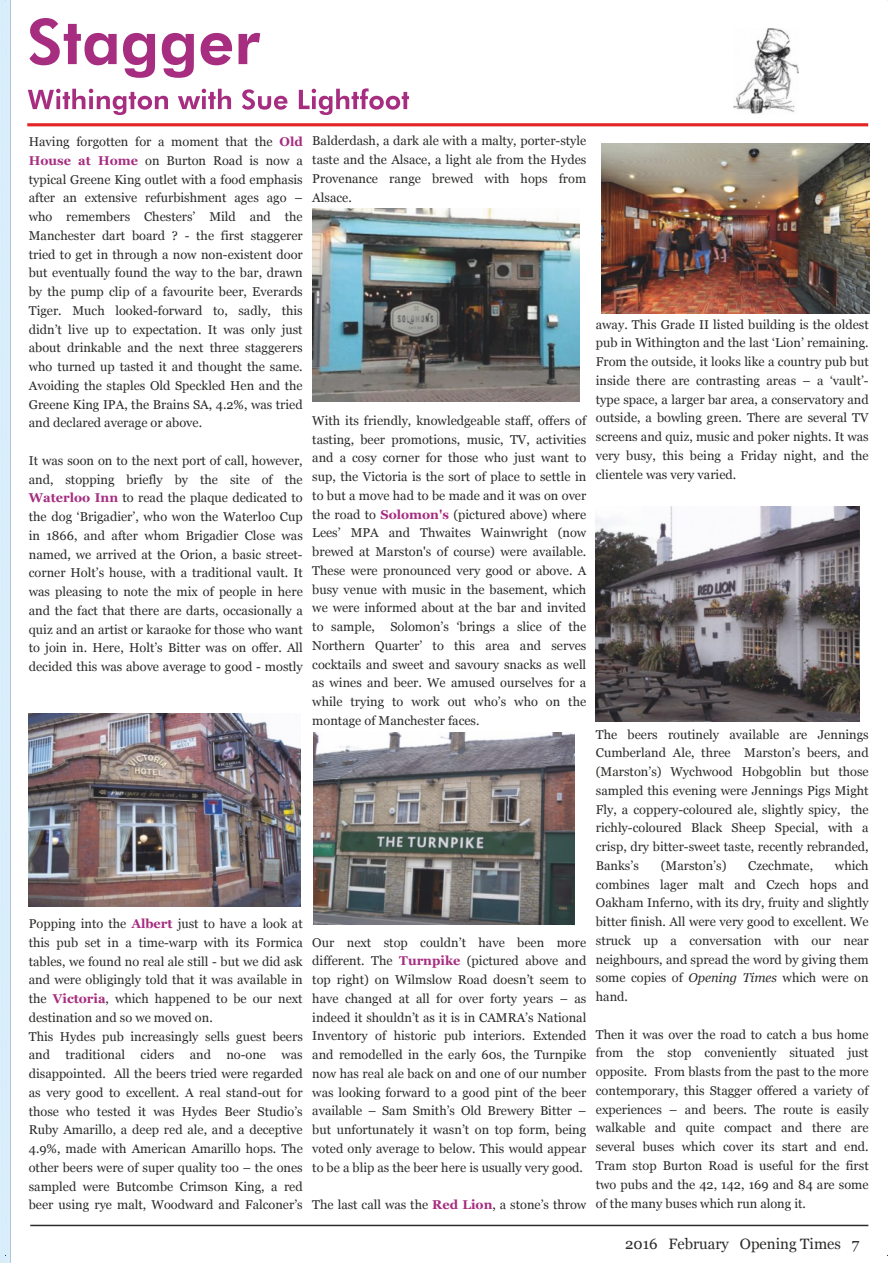
<style>
.page{position:relative;width:893px;height:1263px;background:#fff}
.page>*{position:absolute;margin:0;border:0;box-sizing:border-box;transform-origin:0 0}
.t1{font:15px "Georgia";color:#2c2b2a}
.t2{font:12.75px/18.8px "Georgia";color:#2c2b2a;text-align:justify}
.t3{font:12.75px "Georgia";color:#000}
.s1{font-weight:700;color:#a62d80}
.s2{font-style:italic}
</style>
<div class="page">
<svg style="left:29px;top:18px;width:88px;height:47px"></svg>
<svg style="left:123px;top:33px;width:32px;height:45px"></svg>
<svg style="left:162px;top:33px;width:32px;height:45px"></svg>
<svg style="left:201px;top:33px;width:31px;height:32px"></svg>
<svg style="left:239px;top:33px;width:21px;height:31px"></svg>
<svg style="left:28px;top:89px;width:140px;height:26px"></svg>
<svg style="left:178px;top:89px;width:53px;height:20px"></svg>
<svg style="left:242px;top:89px;width:45px;height:21px"></svg>
<svg style="left:299px;top:88px;width:110px;height:27px"></svg>
<hr style="left:27px;top:123px;width:841px;height:3px;background:#e42527">
<img style="left:29px;top:714px;width:272px;height:192px">
<img style="left:312px;top:209px;width:268px;height:193px">
<img style="left:314px;top:733px;width:260px;height:191px">
<img style="left:601px;top:143px;width:268px;height:170px">
<img style="left:595px;top:507px;width:265px;height:214px">
<hr style="left:30px;top:1225px;width:838px;height:1px;background:#2c2b2a">
<img style="left:733px;top:28px;width:65px;height:86px">
<p class="t2" style="left:29px;top:133px;width:276px">Having forgotten for a moment that the <span class="s1">Old House at Home</span> on Burton Road is now a typical Greene King outlet with a food emphasis after an extensive refurbishment ages ago – who remembers Chesters’ Mild and the Manchester dart board ? - the first staggerer tried to get in through a now non-existent door but eventually found the way to the bar, drawn by the pump clip of a favourite beer, Everards Tiger. Much looked-forward to, sadly, this didn’t live up to expectation. It was only just about drinkable and the next three staggerers who turned up tasted it and thought the same.<br>Avoiding the staples Old Speckled Hen and the Greene King IPA, the Brains SA, 4.2%, was tried and declared average or above.</p>
<p class="t2" style="left:29px;top:452px;width:276px">It was soon on to the next port of call, however, and, stopping briefly by the site of the <span class="s1">Waterloo Inn</span> to read the plaque dedicated to the dog ‘Brigadier’, who won the Waterloo Cup in 1866, and after whom Brigadier Close was named, we arrived at the Orion, a basic street&shy;corner Holt’s house, with a traditional vault. It was pleasing to note the mix of people in here and the fact that there are darts, occasionally a quiz and an artist or karaoke for those who want to join in. Here, Holt’s Bitter was on offer. All decided this was above average to good - mostly</p>
<p class="t2" style="left:29px;top:915px;width:276px;text-align:left">Popping into the <span class="s1">Albert</span> just to have a look at this pub set in a time-warp with its Formica tables, we found no real ale still - but we did ask and were obligingly told that it was available in the <span class="s1">Victoria</span>, which happened to be our next destination and so we moved on.<br>This Hydes pub increasingly sells guest beers and traditional ciders and no-one was disappointed. All the beers tried were regarded as very good to excellent. A real stand-out for those who tested it was Hydes Beer Studio’s Ruby Amarillo, a deep red ale, and a deceptive 4.9%, made with American Amarillo hops. The other beers were of super quality too – the ones sampled were Butcombe Crimson King, a red beer using rye malt, Woodward and Falconer’s</p>
<p class="t2" style="left:312px;top:133px;width:275px">Balderdash, a dark ale with a malty, porter-style taste and the Alsace, a light ale from the Hydes Provenance range brewed with hops from Alsace.</p>
<p class="t2" style="left:312px;top:412px;width:276px">With its friendly, knowledgeable staff, offers of tasting, beer promotions, music, TV, activities and a cosy corner for those who just want to sup, the Victoria is the sort of place to settle in to but a move had to be made and it was on over the road to <span class="s1">Solomon's</span> (pictured above) where Lees’ MPA and Thwaites Wainwright (now brewed at Marston's of course) were available.<br>These were pronounced very good or above. A busy venue with music in the basement, which we were informed about at the bar and invited to sample, Solomon’s ‘brings a slice of the Northern Quarter’ to this area and serves cocktails and sweet and savoury snacks as well as wines and beer. We amused ourselves for a while trying to work out who’s who on the montage of Manchester faces.</p>
<p class="t2" style="left:312px;top:934px;width:276px">Our next stop couldn’t have been more different. The <span class="s1">Turnpike</span> (pictured above and top right) on Wilmslow Road doesn’t seem to have changed at all for over forty years – as indeed it shouldn’t as it is in CAMRA’s National Inventory of historic pub interiors. Extended and remodelled in the early 60s, the Turnpike now has real ale back on and one of our number was looking forward to a good pint of the beer available – Sam Smith’s Old Brewery Bitter – but unfortunately it wasn’t on top form, being voted only average to below. This would appear to be a blip as the beer here is usually very good.</p>
<p class="t2" style="left:312px;top:1196px;width:276px">The last call was the <span class="s1">Red Lion</span>, a stone’s throw</p>
<p class="t2" style="left:596px;top:316px;width:274px">away. This Grade II listed building is the oldest pub in Withington and the last ‘Lion’ remaining.<br>From the outside, it looks like a country pub but inside there are contrasting areas – a ‘vault’- type space, a larger bar area, a conservatory and outside, a bowling green. There are several TV screens and quiz, music and poker nights. It was very busy, this being a Friday night, and the clientele was very varied.</p>
<p class="t2" style="left:596px;top:726px;width:274px">The beers routinely available are Jennings Cumberland Ale, three Marston’s beers, and (Marston’s) Wychwood Hobgoblin but those sampled this evening were Jennings Pigs Might Fly, a coppery-coloured ale, slightly spicy, the richly-coloured Black Sheep Special, with a crisp, dry bitter-sweet taste, recently rebranded, Banks’s</p>
<p class="t2" style="left:596px;top:857px;width:274px;text-indent:239px">which combines lager malt and Czech hops and Oakham Inferno, with its dry, fruity and slightly bitter finish. All were very good to excellent. We struck up a conversation with our near neighbours, and spread the word by giving them some copies of <span class="s2">Opening Times</span> which were on hand.</p>
<p class="t2" style="left:596px;top:1026px;width:274px">Then it was over the road to catch a bus home from the stop conveniently situated just opposite. From blasts from the past to the more contemporary, this Stagger offered a variety of experiences – and beers. The route is easily walkable and quite compact and there are several buses which cover its start and end.<br>Tram stop Burton Road is useful for the first two pubs and the 42, 142, 169 and 84 are some of the many buses which run along it.</p>
<p class="t1" style="left:625px;top:1237px;width:236px">2016 February Opening Times 7</p>
<p class="t2" style="left:661px;top:857px;width:67px">(Marston’s)</p>
<p class="t2" style="left:748px;top:857px;width:66px">Czechmate,</p>
<p class="t3" style="left:647px;top:1232px;width:216px">2016 FEBRUARY OPENING TIMES 7</p>
</div>
